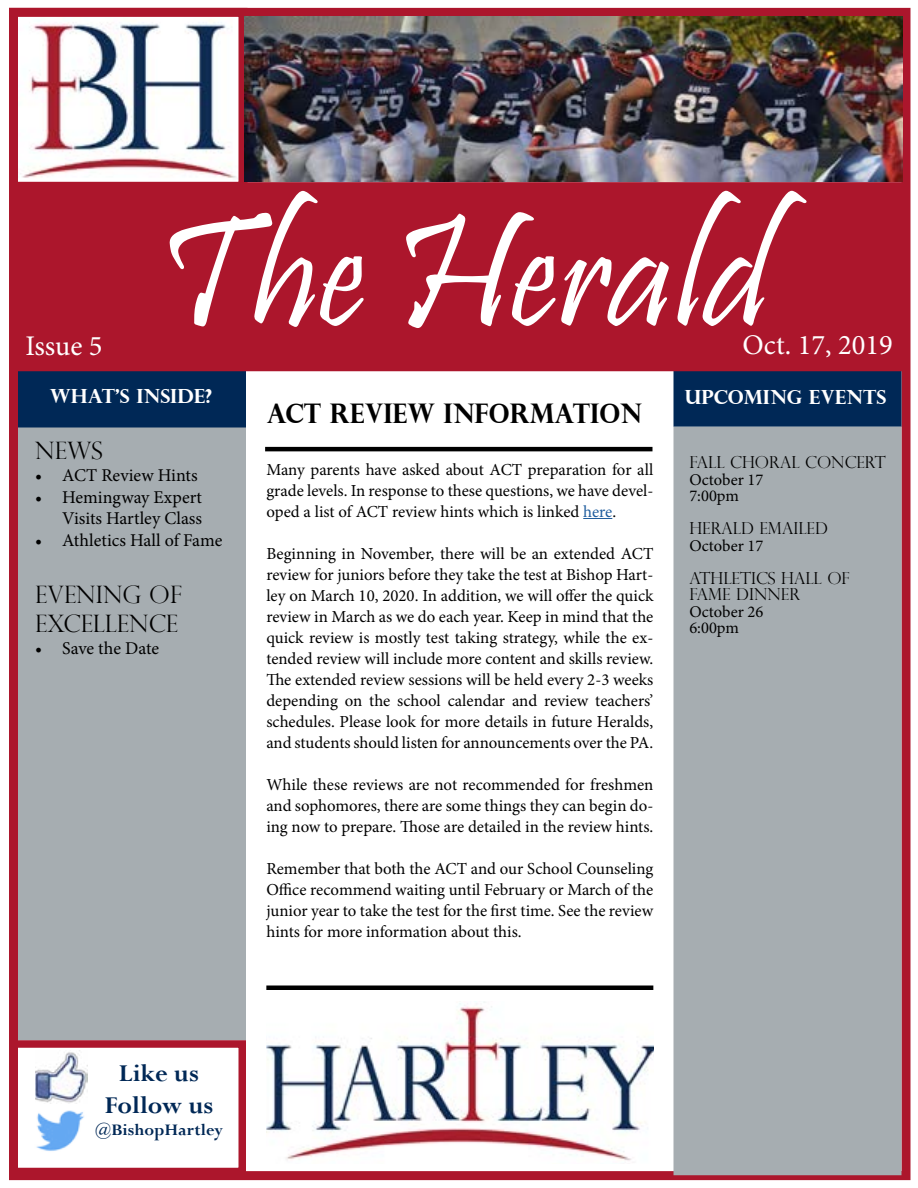
<style>
.page{position:relative;width:918px;height:1188px;background:#fff}
.page>*{position:absolute;margin:0;border:0;box-sizing:border-box;transform-origin:0 0}
.t1{font:163.5px "Pristina";color:#fff}
.t2{font:28.5px "Minion Pro";color:#fff}
.t3{font:700 27px "Perpetua Titling";color:#000;scale:.94 1}
.t4{font:700 27px/32.4px "Perpetua";color:#002856;text-align:center}
.t5{font:300 24px/28.8px "Perpetua Titling";color:#000}
.t6{font:700 19.5px "Perpetua Titling";color:#fff}
.t7{font:18px/21.6px "Minion Pro";color:#000;text-align:right}
.t8{font:700 18px "Perpetua";color:#002856}
.t9{font:16.8px/21px "Minion Pro";color:#000;text-align:justify}
.t10{font:300 16.5px/16.5px "Perpetua Titling";color:#000}
.t11{font:16.5px/16.5px "Minion Pro";color:#000}
.s1{color:#215e9e}
</style>
<div class="page">
<div style="left:9px;top:8px;width:901px;height:1172px;border:9px solid #ac162c"></div>
<div style="left:15px;top:182px;width:887px;height:185px;background:#ac162c;border:3px solid #ac162c"></div>
<div style="left:674px;top:367px;width:228px;height:60px;background:#002856;border:2px solid #002856"></div>
<div style="left:674px;top:427px;width:228px;height:748px;background:#a6adb1;border:2px solid #a6adb1"></div>
<div style="left:18px;top:425px;width:228px;height:615px;background:#a6adb1"></div>
<div style="left:18px;top:367px;width:228px;height:61px;background:#002856;border:2px solid #002856"></div>
<div style="left:10px;top:1040px;width:236px;height:135px;border:8px solid #ac162c"></div>
<img style="left:35px;top:1050px;width:53px;height:53px">
<img style="left:36px;top:1103px;width:48px;height:48px">
<hr style="left:265px;top:447px;width:387px;height:4px;background:#000">
<svg style="left:583px;top:518px;width:29px;height:1px"></svg>
<div style="left:15px;top:362px;width:888px;height:9px;background:#ac162c"></div>
<img style="left:20px;top:20px;width:216px;height:158px">
<div style="left:9px;top:8px;width:239px;height:183px;border:9px solid #ac162c"></div>
<hr style="left:266px;top:986px;width:387px;height:4px;background:#000">
<img style="left:266px;top:1002px;width:388px;height:159px">
<img style="left:244px;top:17px;width:658px;height:165px">
<h1 class="t1" style="left:157px;top:183px;width:614px">The Herald</h1>
<h2 class="t2" style="left:25px;top:327px;width:79px">Issue 5</h2>
<h2 class="t2" style="left:743px;top:326px;width:152px">Oct. 17, 2019</h2>
<p class="t6" style="left:50px;top:384px;width:164px">WHAT’S INSIDE?</p>
<p class="t6" style="left:685px;top:385px;width:203px">UPCOMING EVENTS</p>
<h3 class="t5" style="left:35px;top:436px;width:69px">NEWS</h3>
<p class="t7" style="left:35px;top:465px;width:164px">• ACT Review Hints</p>
<p class="t7" style="left:35px;top:486px;width:168px">• Hemingway Expert<br>Visits Hartley Class</p>
<p class="t7" style="left:35px;top:529px;width:189px">• Athletics Hall of Fame</p>
<h3 class="t5" style="left:35px;top:580px;width:148px">EVENING OF<br>EXCELLENCE</h3>
<p class="t7" style="left:35px;top:637px;width:125px">• Save the Date</p>
<h3 class="t3" style="left:267px;top:397px;width:401px">ACT REVIEW INFORMATION</h3>
<p class="t10" style="left:689px;top:454px;width:198px">FALL CHORAL CONCERT</p>
<p class="t11" style="left:689px;top:471px;width:76px">October 17<br>7:00pm</p>
<p class="t10" style="left:689px;top:520px;width:140px">HERALD EMAILED</p>
<p class="t11" style="left:689px;top:537px;width:76px">October 17</p>
<p class="t10" style="left:689px;top:569px;width:162px">ATHLETICS HALL OF<br>FAME DINNER</p>
<p class="t11" style="left:689px;top:603px;width:76px">October 26<br>6:00pm</p>
<p class="t9" style="left:266px;top:459px;width:389px">Many parents have asked about ACT preparation for all grade levels. In response to these questions, we have devel&shy;oped a list of ACT review hints which is linked <span class="s1">here</span>.</p>
<p class="t9" style="left:266px;top:543px;width:389px">Beginning in November, there will be an extended ACT review for juniors before they take the test at Bishop Hart&shy;ley on March 10, 2020. In addition, we will offer the quick review in March as we do each year. Keep in mind that the quick review is mostly test taking strategy, while the ex&shy;tended review will include more content and skills review.<br>The extended review sessions will be held every 2-3 weeks depending on the school calendar and review teachers’ schedules. Please look for more details in future Heralds, and students should listen for announcements over the PA.</p>
<p class="t9" style="left:266px;top:774px;width:389px">While these reviews are not recommended for freshmen and sophomores, there are some things they can begin do&shy;ing now to prepare. Those are detailed in the review hints.</p>
<p class="t9" style="left:266px;top:858px;width:389px">Remember that both the ACT and our School Counseling Office recommend waiting until February or March of the junior year to take the test for the first time. See the review hints for more information about this.</p>
<h3 class="t4" style="left:105px;top:1057px;width:110px">Like us<br>Follow us</h3>
<p class="t8" style="left:95px;top:1119px;width:130px">@BishopHartley</p>
</div>
